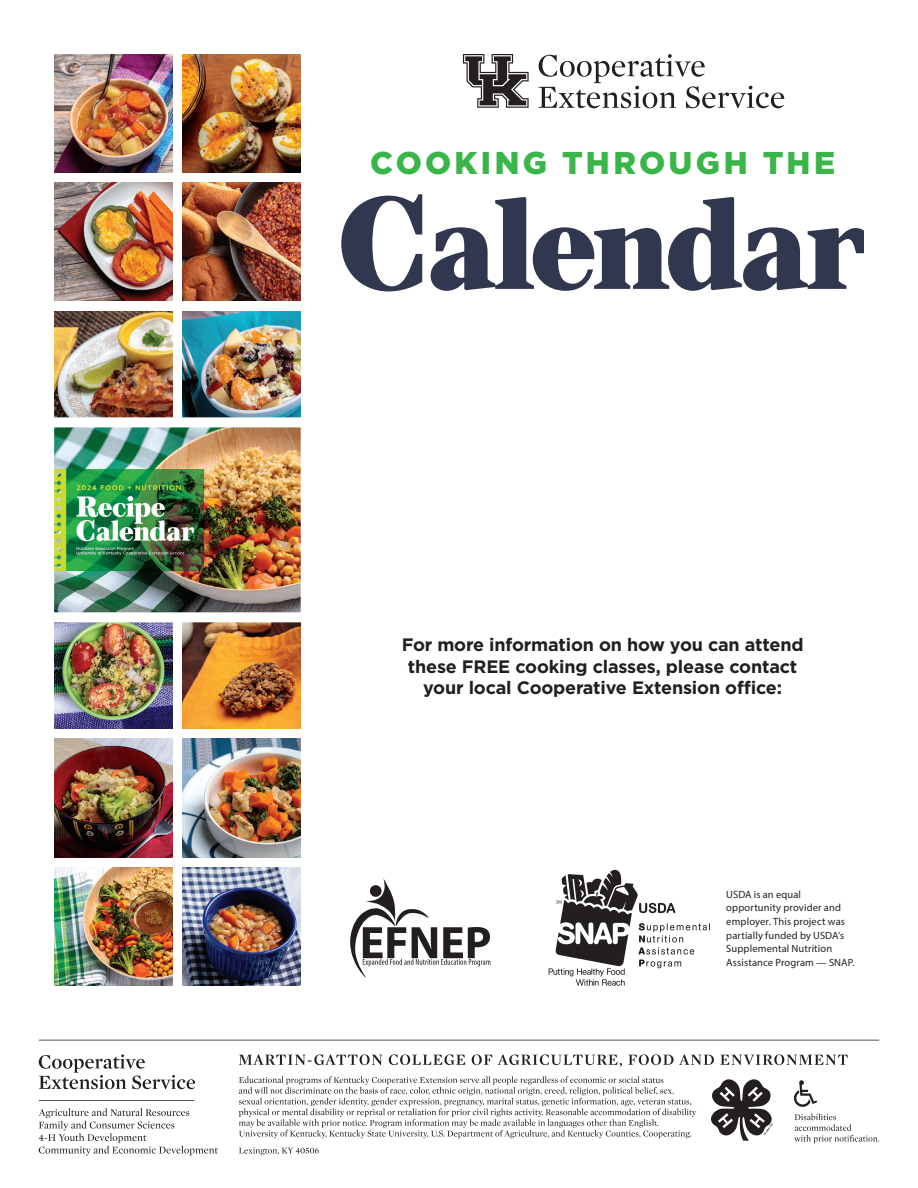
<style>
.page{position:relative;width:918px;height:1188px;background:#fff}
.page>*{position:absolute;margin:0;border:0;box-sizing:border-box;transform-origin:0 0}
.t1{font:900 31.5px "Gotham";letter-spacing:.105em;color:#3ab54a}
.t2{font:700 18px/21.6px "Gotham";letter-spacing:-.01em;color:#231f20;text-align:center}
.t3{font:10.5px/13.5px "Myriad Pro";letter-spacing:.01em;color:#231f20}
</style>
<div class="page">
<svg style="left:341px;top:194px;width:523px;height:97px"></svg>
<img style="left:54px;top:54px;width:118px;height:118px">
<img style="left:54px;top:183px;width:118px;height:118px">
<img style="left:54px;top:739px;width:118px;height:118px">
<img style="left:54px;top:627px;width:118px;height:102px">
<img style="left:54px;top:868px;width:118px;height:118px">
<img style="left:183px;top:54px;width:118px;height:118px">
<img style="left:183px;top:183px;width:118px;height:118px">
<img style="left:54px;top:311px;width:118px;height:101px">
<img style="left:183px;top:311px;width:118px;height:101px">
<img style="left:183px;top:739px;width:118px;height:118px">
<img style="left:183px;top:627px;width:118px;height:102px">
<img style="left:183px;top:868px;width:118px;height:118px">
<img style="left:54px;top:412px;width:247px;height:215px">
<svg style="left:39px;top:1040px;width:840px;height:116px"></svg>
<svg style="left:350px;top:878px;width:140px;height:100px"></svg>
<svg style="left:549px;top:870px;width:161px;height:116px"></svg>
<svg style="left:463px;top:54px;width:321px;height:54px"></svg>
<h1 class="t1" style="left:370px;top:141px;width:466px">COOKING THROUGH THE</h1>
<h2 class="t2" style="left:402px;top:634px;width:403px">For more information on how you can attend these FREE cooking classes, please contact your local Cooperative Extension office:</h2>
<p class="t3" style="left:726px;top:888px;width:130px">USDA is an equal opportunity provider and employer. This project was partially funded by USDA’s<br>Supplemental Nutrition<br>Assistance Program — SNAP.</p>
</div>
